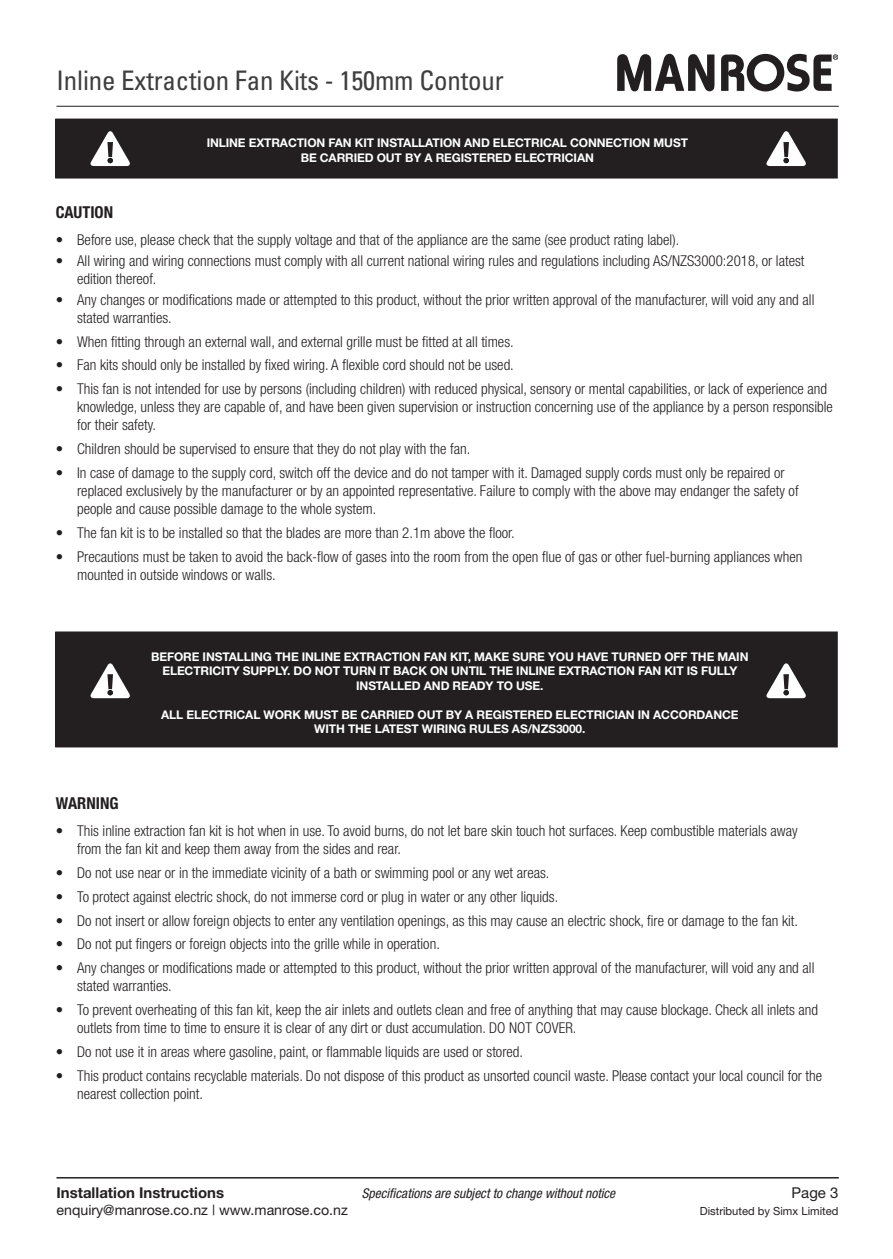
<style>
.page{position:relative;width:893px;height:1259px;background:#fff}
.page>*{position:absolute;margin:0;border:0;box-sizing:border-box;transform-origin:0 0}
.t1{font:condensed 27px "Univers";letter-spacing:-.005em;color:#3e3e3f}
.t2{font:700 condensed 16.5px "Helvetica Neue";color:#231f20}
.t3{font:300 condensed 15px/18px "Helvetica Neue";color:#231f20}
.t4{font:700 15px "Helvetica Neue";color:#231f20}
.t5{font:15px "Helvetica Neue";color:#231f20}
.t6{font:14.1px "Helvetica Neue";color:#231f20}
.t7{font:italic condensed 13.5px "Helvetica Neue";color:#231f20}
.t8{font:700 12px/14.4px "Helvetica Neue";letter-spacing:-.01em;color:#fff;text-align:center}
.t9{font:11.1px "Helvetica Neue";color:#231f20}
</style>
<div class="page">
<hr style="left:56px;top:1177px;width:783px;height:1px;background:#231f20">
<hr style="left:56px;top:106px;width:783px;height:1px;background:#231f20">
<svg style="left:617px;top:54px;width:97px;height:37px"></svg>
<svg style="left:721px;top:54px;width:117px;height:37px"></svg>
<div style="left:56px;top:119px;width:781px;height:59px;background:#231f20"></div>
<svg style="left:90px;top:131px;width:40px;height:35px"></svg>
<svg style="left:766px;top:131px;width:40px;height:35px"></svg>
<div style="left:56px;top:632px;width:781px;height:115px;background:#231f20"></div>
<div style="left:55px;top:631px;width:783px;height:116px;border:1px solid #231f20"></div>
<svg style="left:90px;top:663px;width:40px;height:35px"></svg>
<svg style="left:766px;top:663px;width:40px;height:35px"></svg>
<h1 class="t1" style="left:56px;top:71px;width:449px">Inline Extraction Fan Kits - 150mm Contour</h1>
<p class="t8" style="left:207px;top:137px;width:483px">INLINE EXTRACTION FAN KIT INSTALLATION AND ELECTRICAL CONNECTION MUST<br>BE CARRIED OUT BY A REGISTERED ELECTRICIAN</p>
<p class="t2" style="left:56px;top:206px;width:59px">CAUTION</p>
<p class="t3" style="left:56px;top:232px;width:625px">• Before use, please check that the supply voltage and that of the appliance are the same (see product rating label).</p>
<p class="t3" style="left:77px;top:253px;width:729px;text-indent:-21px">• All wiring and wiring connections must comply with all current national wiring rules and regulations including AS/NZS3000:2018, or latest edition thereof.</p>
<p class="t3" style="left:77px;top:292px;width:739px;text-indent:-21px">• Any changes or modifications made or attempted to this product, without the prior written approval of the manufacturer, will void any and all stated warranties.</p>
<p class="t3" style="left:56px;top:333px;width:459px">• When fitting through an external wall, and external grille must be fitted at all times.</p>
<p class="t3" style="left:56px;top:357px;width:459px">• Fan kits should only be installed by fixed wiring. A flexible cord should not be used.</p>
<p class="t3" style="left:77px;top:381px;width:757px;text-indent:-21px">• This fan is not intended for use by persons (including children) with reduced physical, sensory or mental capabilities, or lack of experience and knowledge, unless they are capable of, and have been given supervision or instruction concerning use of the appliance by a person responsible for their safety.</p>
<p class="t3" style="left:56px;top:441px;width:416px">• Children should be supervised to ensure that they do not play with the fan.</p>
<p class="t3" style="left:77px;top:465px;width:723px;text-indent:-21px">• In case of damage to the supply cord, switch off the device and do not tamper with it. Damaged supply cords must only be repaired or replaced exclusively by the manufacturer or by an appointed representative. Failure to comply with the above may endanger the safety of people and cause possible damage to the whole system.</p>
<p class="t3" style="left:56px;top:525px;width:460px">• The fan kit is to be installed so that the blades are more than 2.1m above the floor.</p>
<p class="t3" style="left:77px;top:549px;width:727px;text-indent:-21px">• Precautions must be taken to avoid the back-flow of gases into the room from the open flue of gas or other fuel-burning appliances when mounted in outside windows or walls.</p>
<p class="t8" style="left:151px;top:650px;width:599px">BEFORE INSTALLING THE INLINE EXTRACTION FAN KIT, MAKE SURE YOU HAVE TURNED OFF THE MAIN<br>ELECTRICITY SUPPLY. DO NOT TURN IT BACK ON UNTIL THE INLINE EXTRACTION FAN KIT IS FULLY<br>INSTALLED AND READY TO USE.</p>
<p class="t8" style="left:161px;top:708px;width:579px">ALL ELECTRICAL WORK MUST BE CARRIED OUT BY A REGISTERED ELECTRICIAN IN ACCORDANCE<br>WITH THE LATEST WIRING RULES AS/NZS3000.</p>
<p class="t2" style="left:56px;top:797px;width:64px">WARNING</p>
<p class="t3" style="left:77px;top:822px;width:722px;text-indent:-21px">• This inline extraction fan kit is hot when in use. To avoid burns, do not let bare skin touch hot surfaces. Keep combustible materials away from the fan kit and keep them away from the sides and rear.</p>
<p class="t3" style="left:56px;top:864px;width:495px">• Do not use near or in the immediate vicinity of a bath or swimming pool or any wet areas.</p>
<p class="t3" style="left:56px;top:888px;width:504px">• To protect against electric shock, do not immerse cord or plug in water or any other liquids.</p>
<p class="t3" style="left:56px;top:912px;width:744px">• Do not insert or allow foreign objects to enter any ventilation openings, as this may cause an electric shock, fire or damage to the fan kit.</p>
<p class="t3" style="left:56px;top:936px;width:385px">• Do not put fingers or foreign objects into the grille while in operation.</p>
<p class="t3" style="left:77px;top:960px;width:739px;text-indent:-21px">• Any changes or modifications made or attempted to this product, without the prior written approval of the manufacturer, will void any and all stated warranties.</p>
<p class="t3" style="left:77px;top:1002px;width:743px;text-indent:-21px">• To prevent overheating of this fan kit, keep the air inlets and outlets clean and free of anything that may cause blockage. Check all inlets and outlets from time to time to ensure it is clear of any dirt or dust accumulation. DO NOT COVER.</p>
<p class="t3" style="left:56px;top:1044px;width:469px">• Do not use it in areas where gasoline, paint, or flammable liquids are used or stored.</p>
<p class="t3" style="left:77px;top:1068px;width:747px;text-indent:-21px">• This product contains recyclable materials. Do not dispose of this product as unsorted council waste. Please contact your local council for the nearest collection point.</p>
<p class="t4" style="left:56px;top:1187px;width:169px">Installation Instructions</p>
<p class="t7" style="left:362px;top:1188px;width:255px">Specifications are subject to change without notice</p>
<p class="t5" style="left:792px;top:1187px;width:48px">Page 3</p>
<p class="t6" style="left:56px;top:1205px;width:293px">enquiry@manrose.co.nz | www.manrose.co.nz</p>
<p class="t9" style="left:700px;top:1207px;width:140px">Distributed by Simx Limited</p>
</div>
